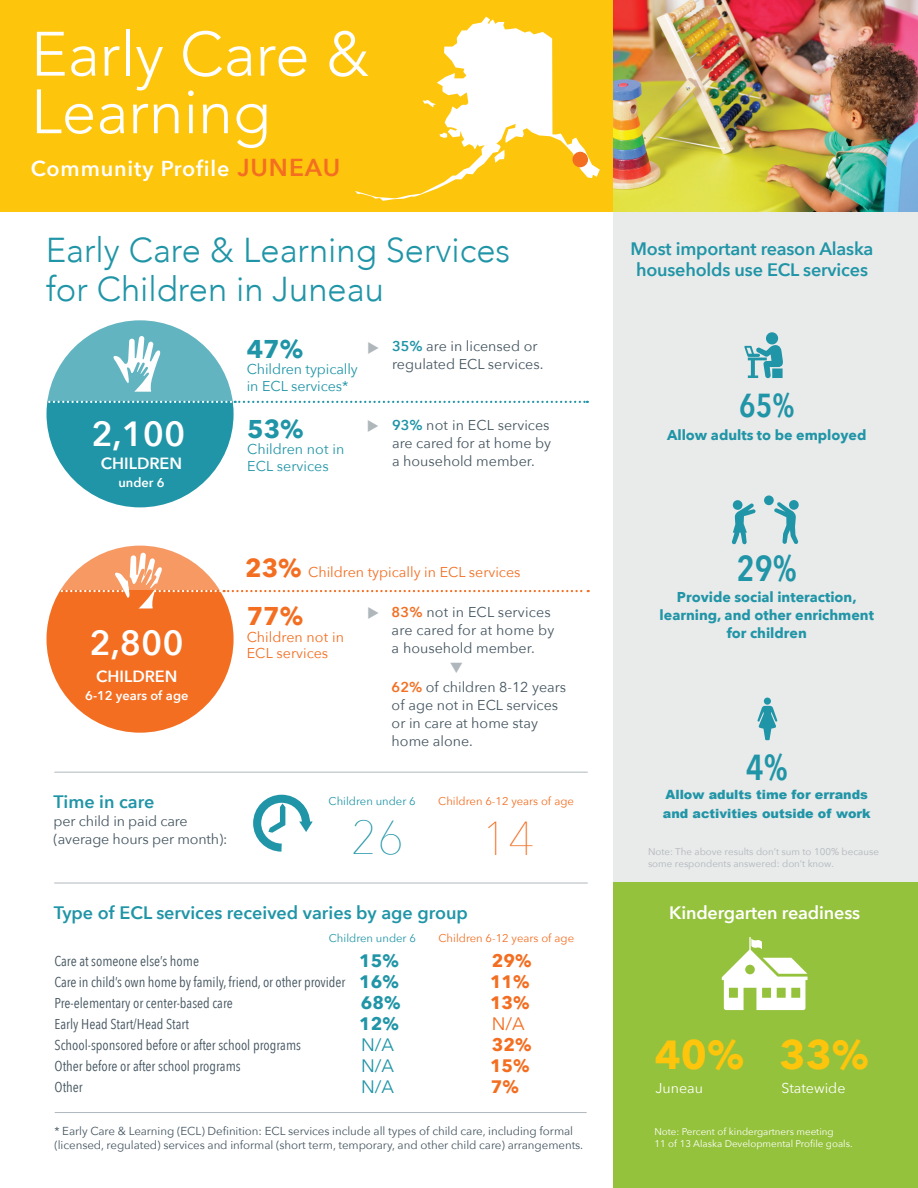
<style>
.page{position:relative;width:918px;height:1188px;background:#fff}
.page>*{position:absolute;margin:0;border:0;box-sizing:border-box;transform-origin:0 0}
.Avenir__-_title_larg{font:300 61.95px "Avenir";color:#fff}
.Demi_bold_-_title{font:200 47.55px "Avenir Next";color:#2095a7}
.Demi_bold_-_title-2{font:200 47.55px "Avenir Next";color:#f36e21}
.Demi_bold_-_title-3{font:700 40.5px "Avenir Next";color:#fec50d}
.Notes{font:600 36px "Avenir Next Condensed";color:#2095a7}
.Avenir_next_-_SM_-_c{font:600 34.95px "Avenir Next";color:#fff}
.Avenir__-_title_larg-2{font:300 34.5px/39px "Avenir";color:#2095a7}
.Notes-2{font:600 33.15px "Avenir Next Condensed";color:#2095a7}
.Avenir_next_-_SM_-_c-2{font:700 25.65px "Avenir Next";color:#2095a7}
.Avenir_next_-_SM_-_c-3{font:700 25.65px "Avenir Next";color:#f36e21}
.Avenir__-_title_larg-3{font:600 21.6px "Avenir Next";letter-spacing:.04em;color:#fff}
.sub_title_thin_LG{font:600 18px/21px "Avenir Next";letter-spacing:-.01em;color:#2095a7;text-align:center}
.Demi_bold_-_title-4{font:600 18px "Avenir Next";color:#2095a7}
.avenir_-_text{font:600 18px "Avenir Next";letter-spacing:-.01em;color:#fff}
.chart_text_-_sm{font:700 18px/21px "Avenir Next";color:#f36e21}
.chart_text_-_sm-2{font:700 18px/21px "Avenir Next";color:#2095a7}
.avenir_-_text-2{font:600 18px "Avenir Next";color:#2095a7}
.chart_text_-_sm-3{font:18px "Avenir Next";color:#2095a7}
.chart_text_-_sm-4{font:18px "Avenir Next";color:#f36e21}
.Avenir_next_-_SM_-_c-4{font:600 16.2px "Avenir Next";color:#fff}
.avenir_-_text-3{font:14.25px/18px "Avenir Next";color:#455560}
.chart_text_-_sm-5{font:14.25px "Avenir Next Condensed";color:#455560}
.Notes-3{font:700 14.25px/17.5px "Avenir Next";color:#2095a7;text-align:center}
.Avenir_next_-_SM_-_c-5{font:14.25px "Avenir Next";color:#f36e21}
.Demi_bold_-_title-5{font:14.25px/16.5px "Avenir Next";letter-spacing:-.005em;color:#2095a7}
.avenir_-_text-4{font:14.25px/16.5px "Avenir Next";color:#2095a7}
.avenir_-_text-5{font:14.25px/16.5px "Avenir Next";color:#f36e21}
.avenir_-_text-6{font:14.25px "Avenir Next";color:#fff}
.Notes-4{font:900 12.75px/19.5px "Arial";color:#2095a7}
.avenir_-_text-7{font:600 12.75px "Avenir Next";color:#fff}
.Avenir_next_-_SM_-_c-6{font:600 12.75px "Avenir Next";color:#fff}
.avenir_-_text-8{font:11.55px/13.5px "Avenir Next";letter-spacing:-.005em;color:#455560}
.chart_text_-_sm-6{font:11.25px "Avenir Next";color:#f36e21}
.chart_text_-_sm-7{font:11.25px "Avenir Next";color:#2095a7}
.Notes-5{font:9.75px/12px "Avenir Next";color:#b0b7bc}
.Notes-6{font:9.75px/12px "Avenir Next";color:#fff}
.s1{font-size:24.45px;color:#f36e21}
.s2{font-weight:600;color:#2095a7}
.s3{font-weight:700;font-size:25.65px}
.s4{font-weight:600;color:#f36e21}
</style>
<div class="page">
<div style="left:0;top:0;width:628px;height:211px;background:#fec50d"></div>
<div style="left:47px;top:546px;width:187px;height:187px;background:#f36e21;border-radius:50%"></div>
<div style="left:47px;top:320px;width:187px;height:187px;background:#2095a7;border-radius:50%"></div>
<svg style="left:47px;top:320px;width:189px;height:81px;fill:#62b4c1"></svg>
<div style="left:613px;top:211px;width:305px;height:672px;background:#e9eaea"></div>
<div style="left:613px;top:883px;width:305px;height:305px;background:#95c23c"></div>
<svg style="left:355px;top:17px;width:245px;height:184px"></svg>
<svg style="left:494px;top:150px;width:11px;height:13px"></svg>
<svg style="left:439px;top:133px;width:8px;height:5px"></svg>
<div style="left:572px;top:151px;width:16px;height:17px;background:#f36e21;border-radius:50%"></div>
<svg style="left:253px;top:794px;width:60px;height:58px"></svg>
<svg style="left:722px;top:937px;width:86px;height:73px"></svg>
<svg style="left:744px;top:332px;width:39px;height:46px"></svg>
<svg style="left:732px;top:495px;width:67px;height:50px"></svg>
<svg style="left:113px;top:336px;width:48px;height:56px;background:#9dd0d8"></svg>
<svg style="left:47px;top:401px;width:541px;height:2px"></svg>
<hr style="left:54px;top:772px;width:534px;height:1px;background:#b0b8bd">
<hr style="left:54px;top:883px;width:534px;height:1px;background:#b0b8bd">
<hr style="left:55px;top:1112px;width:532px;height:1px;background:#b0b8bd">
<svg style="left:104px;top:545px;width:72px;height:8px"></svg>
<img style="left:613px;top:0;width:305px;height:211px">
<div style="left:764px;top:698px;width:7px;height:7px;background:#2095a7;border-radius:50%"></div>
<svg style="left:757px;top:706px;width:20px;height:34px"></svg>
<svg style="left:48px;top:553px;width:541px;height:66px"></svg>
<p class="Avenir__-_title_larg" style="left:31px;top:18px;width:340px">Early Care &amp;</p>
<p class="Avenir__-_title_larg" style="left:31px;top:75px;width:241px">Learning</p>
<p class="Avenir__-_title_larg-3" style="left:31px;top:150px;width:311px">Community Profile <span class="s1">JUNEAU</span></p>
<p class="Avenir__-_title_larg-2" style="left:46px;top:230px;width:466px">Early Care &amp; Learning Services for Children in Juneau</p>
<p class="Avenir_next_-_SM_-_c-2" style="left:247px;top:326px;width:58px">47%</p>
<p class="Demi_bold_-_title-5" style="left:247px;top:360px;width:113px">Children typically in ECL services*</p>
<p class="Avenir_next_-_SM_-_c" style="left:91px;top:404px;width:96px">2,100</p>
<p class="Avenir_next_-_SM_-_c-2" style="left:247px;top:406px;width:58px">53%</p>
<p class="avenir_-_text-4" style="left:247px;top:440px;width:99px">Children not in<br>ECL services</p>
<p class="Avenir_next_-_SM_-_c-4" style="left:101px;top:449px;width:83px">CHILDREN</p>
<p class="Avenir_next_-_SM_-_c-6" style="left:118px;top:471px;width:48px">under 6</p>
<p class="avenir_-_text-3" style="left:392px;top:336px;width:147px"><span class="s2">35%</span> are in licensed or</p>
<p class="avenir_-_text-3" style="left:392px;top:354px;width:153px">regulated ECL services.</p>
<p class="avenir_-_text-3" style="left:392px;top:415px;width:161px;text-align:justify"><span class="s2">93%</span> not in ECL services are cared for at home by a household member.</p>
<p class="Avenir_next_-_SM_-_c" style="left:90px;top:613px;width:96px">2,800</p>
<p class="Avenir_next_-_SM_-_c-4" style="left:96px;top:663px;width:83px">CHILDREN</p>
<p class="avenir_-_text-7" style="left:85px;top:684px;width:105px">6-12 years of age</p>
<p class="avenir_-_text-2" style="left:54px;top:787px;width:102px">Time in care</p>
<p class="avenir_-_text-3" style="left:54px;top:812px;width:175px">per child in paid care (average hours per month):</p>
<p class="Avenir_next_-_SM_-_c-5" style="left:245px;top:560px;width:277px"><span class="s3">23%</span> Children typically in ECL services</p>
<p class="Avenir_next_-_SM_-_c-3" style="left:247px;top:594px;width:58px">77%</p>
<p class="avenir_-_text-5" style="left:247px;top:628px;width:99px">Children not in<br>ECL services</p>
<p class="avenir_-_text-3" style="left:392px;top:603px;width:164px"><span class="s4">83%</span> not in ECL services are cared for at home by a household member.</p>
<p class="avenir_-_text-3" style="left:392px;top:678px;width:176px"><span class="s4">62%</span> of children 8-12 years</p>
<p class="avenir_-_text-3" style="left:392px;top:696px;width:168px">of age not in ECL services or in care at home stay home alone.</p>
<p class="chart_text_-_sm-7" style="left:329px;top:791px;width:89px">Children under 6</p>
<p class="chart_text_-_sm-6" style="left:438px;top:791px;width:137px">Children 6-12 years of age</p>
<p class="Demi_bold_-_title" style="left:351px;top:798px;width:55px">26</p>
<p class="Demi_bold_-_title-2" style="left:482px;top:798px;width:55px">14</p>
<p class="Demi_bold_-_title-4" style="left:54px;top:897px;width:416px">Type of ECL services received varies by age group</p>
<p class="chart_text_-_sm-7" style="left:329px;top:928px;width:89px">Children under 6</p>
<p class="chart_text_-_sm-6" style="left:439px;top:928px;width:137px">Children 6-12 years of age</p>
<p class="chart_text_-_sm-5" style="left:55px;top:949px;width:146px">Care at someone else’s home</p>
<p class="chart_text_-_sm-5" style="left:55px;top:970px;width:292px">Care in child’s own home by family, friend, or other provider</p>
<p class="chart_text_-_sm-5" style="left:55px;top:991px;width:180px">Pre-elementary or center-based care</p>
<p class="chart_text_-_sm-5" style="left:55px;top:1012px;width:136px">Early Head Start/Head Start</p>
<p class="chart_text_-_sm-5" style="left:55px;top:1033px;width:248px">School-sponsored before or after school programs</p>
<p class="chart_text_-_sm-5" style="left:55px;top:1054px;width:188px">Other before or after school programs</p>
<p class="chart_text_-_sm-5" style="left:55px;top:1075px;width:30px">Other</p>
<p class="avenir_-_text-8" style="left:54px;top:1124px;width:530px">* Early Care &amp; Learning (ECL) Definition: ECL services include all types of child care, including formal (licensed, regulated) services and informal (short term, temporary, and other child care) arrangements.</p>
<p class="chart_text_-_sm" style="left:490px;top:950px;width:43px">29%<br>11%</p>
<p class="chart_text_-_sm" style="left:490px;top:992px;width:41px">13%</p>
<p class="chart_text_-_sm-4" style="left:492px;top:1008px;width:35px">N/A</p>
<p class="chart_text_-_sm" style="left:492px;top:1034px;width:41px">32%</p>
<p class="chart_text_-_sm" style="left:490px;top:1055px;width:41px">15%</p>
<p class="chart_text_-_sm" style="left:491px;top:1076px;width:30px">7%</p>
<p class="chart_text_-_sm-2" style="left:359px;top:950px;width:41px">15%</p>
<p class="chart_text_-_sm-2" style="left:359px;top:971px;width:43px">16%<br>68%</p>
<p class="chart_text_-_sm-2" style="left:359px;top:1013px;width:41px">12%</p>
<p class="chart_text_-_sm-3" style="left:361px;top:1030px;width:35px">N/A</p>
<p class="chart_text_-_sm-3" style="left:361px;top:1051px;width:35px">N/A</p>
<p class="chart_text_-_sm-3" style="left:361px;top:1072px;width:35px">N/A</p>
<p class="sub_title_thin_LG" style="left:631px;top:237px;width:244px">Most important reason Alaska households use ECL services</p>
<p class="Notes-2" style="left:739px;top:377px;width:57px">65%</p>
<p class="Notes-3" style="left:667px;top:426px;width:201px">Allow adults to be employed</p>
<p class="Notes" style="left:737px;top:537px;width:62px">29%</p>
<p class="Notes-3" style="left:660px;top:588px;width:216px">Provide social interaction, learning, and other enrichment for children</p>
<p class="Notes" style="left:746px;top:736px;width:44px">4%</p>
<p class="Notes-4" style="left:663px;top:784px;width:209px">Allow adults time for errands and activities outside of work</p>
<p class="Notes-5" style="left:648px;top:845px;width:233px">Note: The above results don’t sum to 100% because some respondents answered: don’t know.</p>
<p class="avenir_-_text" style="left:669px;top:897px;width:193px">Kindergarten readiness</p>
<p class="Demi_bold_-_title-3" style="left:655px;top:1020px;width:91px">40%</p>
<p class="Demi_bold_-_title-3" style="left:780px;top:1020px;width:91px">33%</p>
<p class="avenir_-_text-6" style="left:656px;top:1076px;width:49px">Juneau</p>
<p class="avenir_-_text-6" style="left:782px;top:1076px;width:66px">Statewide</p>
<p class="Notes-6" style="left:654px;top:1125px;width:200px">Note: Percent of kindergartners meeting<br>11 of 13 Alaska Developmental Profile goals.</p>
</div>
